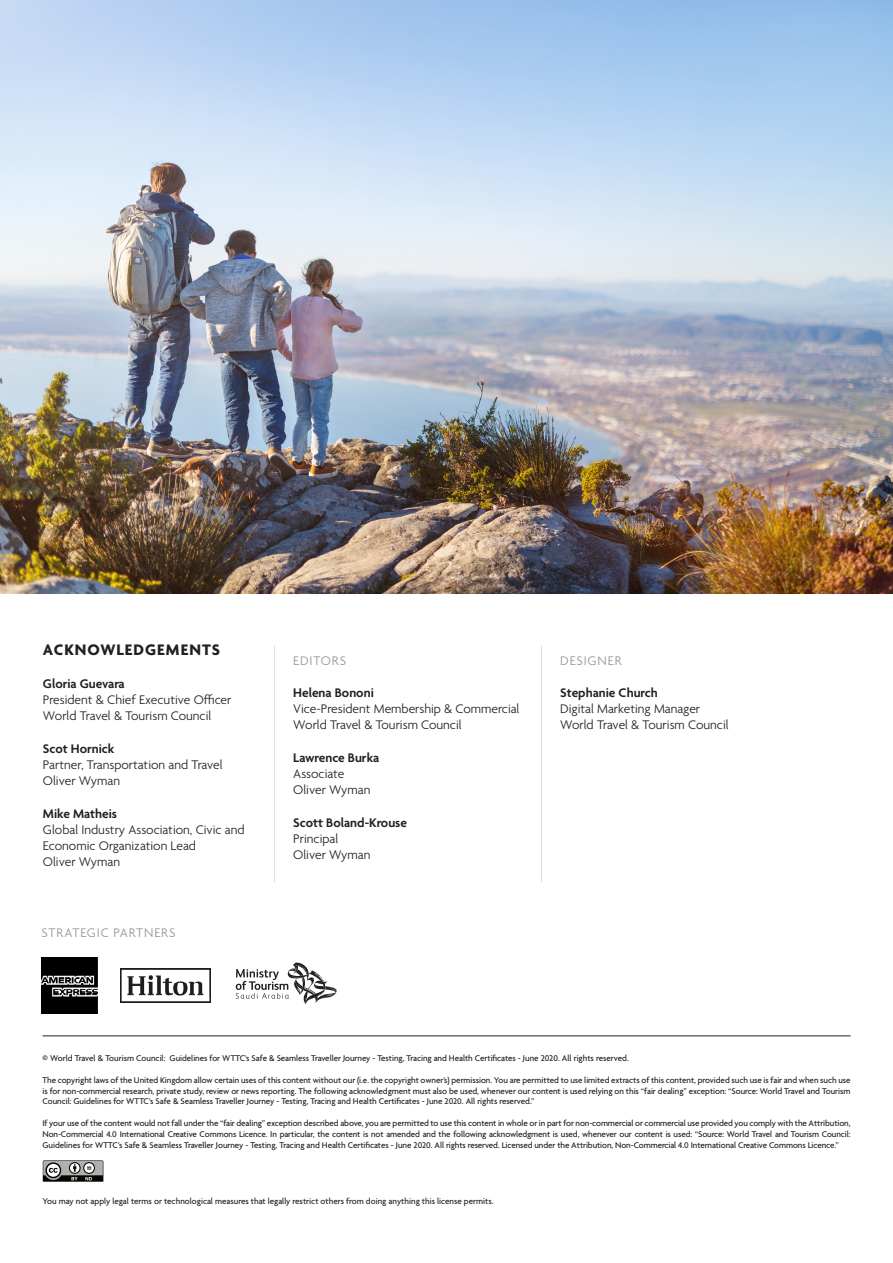
<style>
.page{position:relative;width:893px;height:1263px;background:#fff}
.page>*{position:absolute;margin:0;border:0;box-sizing:border-box;transform-origin:0 0}
.t1{font:700 16.5px "Agenda";letter-spacing:.055em;color:#231f20}
.t2{font:300 13.5px/16.2px "Agenda";color:#231f20}
.t3{font:600 13.5px "Agenda";color:#231f20}
.t4{font:300 13.5px "Agenda";letter-spacing:.065em;color:#939598}
.t5{font:500 9px/10.8px "Agenda";letter-spacing:-.005em;color:#231f20;text-align:justify}
</style>
<div class="page">
<svg style="left:103px;top:1161px;width:1px;height:21px"></svg>
<svg style="left:43px;top:1160px;width:60px;height:22px"></svg>
<hr style="left:43px;top:1035px;width:807px;height:1px;background:#231f20">
<hr style="left:274px;top:645px;width:1px;height:237px;background:#dcdddf">
<svg style="left:236px;top:962px;width:101px;height:42px"></svg>
<img style="left:121px;top:969px;width:89px;height:33px">
<img style="left:41px;top:957px;width:56px;height:56px">
<img style="left:0;top:0;width:893px;height:593px">
<hr style="left:541px;top:645px;width:1px;height:237px;background:#dcdddf">
<h1 class="t1" style="left:43px;top:641px;width:179px">ACKNOWLEDGEMENTS</h1>
<h2 class="t3" style="left:43px;top:676px;width:83px">Gloria Guevara</h2>
<h2 class="t2" style="left:43px;top:692px;width:190px">President &amp; Chief Executive Officer<br>World Travel &amp; Tourism Council</h2>
<h2 class="t3" style="left:43px;top:741px;width:73px">Scot Hornick</h2>
<h2 class="t2" style="left:43px;top:757px;width:181px">Partner, Transportation and Travel<br>Oliver Wyman</h2>
<h2 class="t3" style="left:43px;top:806px;width:76px">Mike Matheis</h2>
<h2 class="t2" style="left:43px;top:822px;width:203px">Global Industry Association, Civic and<br>Economic Organization Lead<br>Oliver Wyman</h2>
<h2 class="t4" style="left:41px;top:925px;width:136px">STRATEGIC PARTNERS</h2>
<h2 class="t4" style="left:293px;top:653px;width:54px">EDITORS</h2>
<h2 class="t3" style="left:293px;top:685px;width:82px">Helena Bononi</h2>
<h2 class="t2" style="left:293px;top:701px;width:228px">Vice-President Membership &amp; Commercial<br>World Travel &amp; Tourism Council</h2>
<h2 class="t3" style="left:293px;top:750px;width:87px">Lawrence Burka</h2>
<h2 class="t2" style="left:293px;top:766px;width:79px">Associate<br>Oliver Wyman</h2>
<h2 class="t3" style="left:293px;top:815px;width:115px">Scott Boland-Krouse</h2>
<h2 class="t2" style="left:293px;top:831px;width:79px">Principal<br>Oliver Wyman</h2>
<h2 class="t4" style="left:560px;top:653px;width:63px">DESIGNER</h2>
<h2 class="t3" style="left:560px;top:685px;width:99px">Stephanie Church</h2>
<h2 class="t2" style="left:560px;top:701px;width:170px">Digital Marketing Manager<br>World Travel &amp; Tourism Council</h2>
<p class="t5" style="left:43px;top:1053px;width:588px">© World Travel &amp; Tourism Council: Guidelines for WTTC's Safe &amp; Seamless Traveller Journey - Testing, Tracing and Health Certificates - June 2020. All rights reserved.</p>
<p class="t5" style="left:43px;top:1075px;width:809px">The copyright laws of the United Kingdom allow certain uses of this content without our (i.e. the copyright owner’s) permission. You are permitted to use limited extracts of this content, provided such use is fair and when such use is for non-commercial research, private study, review or news reporting. The following acknowledgment must also be used, whenever our content is used relying on this “fair dealing” exception: “Source: World Travel and Tourism Council: Guidelines for WTTC's Safe &amp; Seamless Traveller Journey - Testing, Tracing and Health Certificates - June 2020. All rights reserved.”</p>
<p class="t5" style="left:43px;top:1118px;width:809px">If your use of the content would not fall under the “fair dealing” exception described above, you are permitted to use this content in whole or in part for non-commercial or commercial use provided you comply with the Attribution, Non-Commercial 4.0 International Creative Commons Licence. In particular, the content is not amended and the following acknowledgment is used, whenever our content is used: “Source: World Travel and Tourism Council:<br>Guidelines for WTTC's Safe &amp; Seamless Traveller Journey - Testing, Tracing and Health Certificates - June 2020. All rights reserved. Licensed under the Attribution, Non-Commercial 4.0 International Creative Commons Licence.”</p>
<p class="t5" style="left:43px;top:1196px;width:453px">You may not apply legal terms or technological measures that legally restrict others from doing anything this license permits.</p>
</div>
